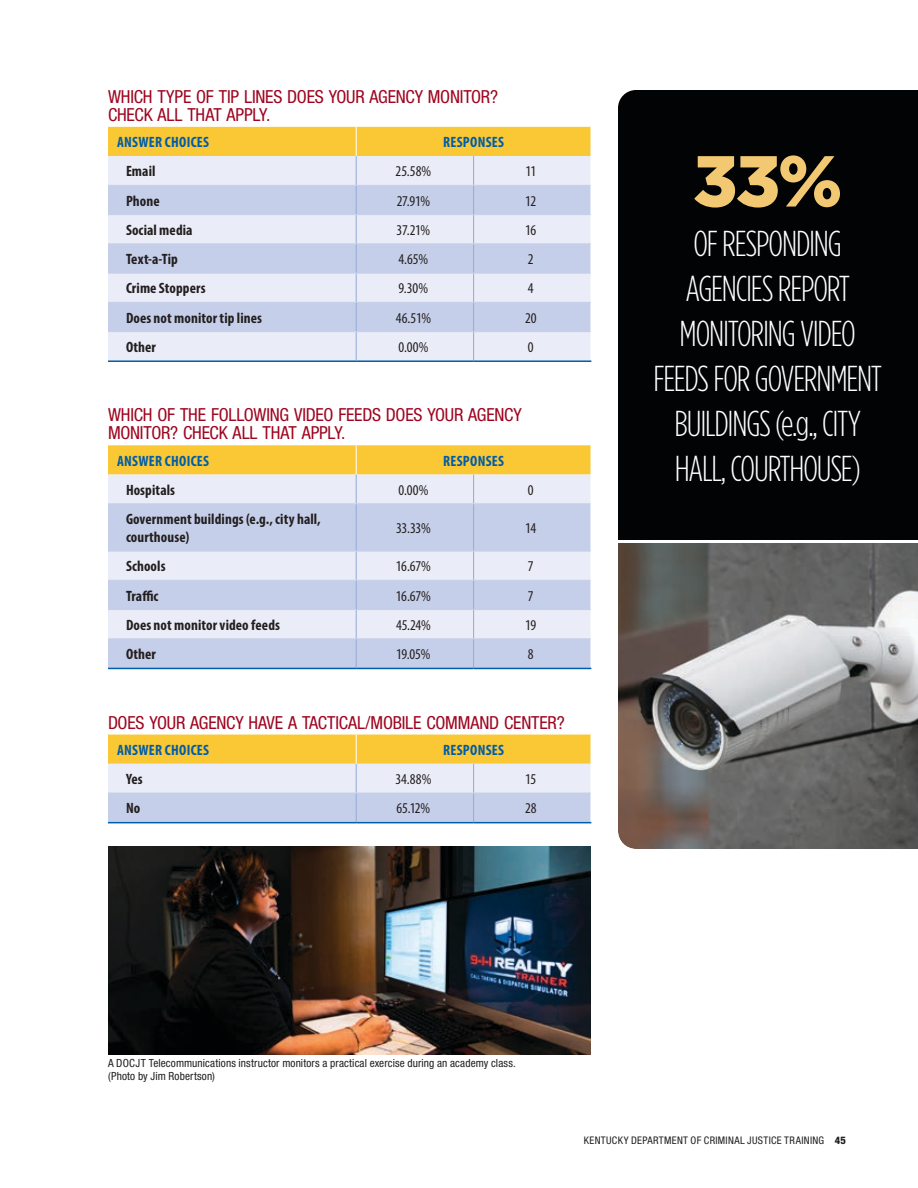
<style>
.page{position:relative;width:918px;height:1188px;background:#fff}
.page>*{position:absolute;margin:0;border:0;box-sizing:border-box;transform-origin:0 0}
.head_-_hel_bd_cond{font:900 72px "Gotham";color:#f2c972}
.body_-_no_indent{font:300 36px/45px "Gotham Condensed";letter-spacing:-.035em;color:#fff;text-align:center}
.pull_quote_-_hel_con{font:condensed 18px/18px "Helvetica Neue LT Std";letter-spacing:-.015em;color:#9e0520}
.table_text_descripti{font:700 condensed 15px/18px "Myriad Pro";letter-spacing:.005em;color:#231f20}
.table_text_cell{font:condensed 15px "Myriad Pro";letter-spacing:-.015em;color:#231f20}
.table_text_head_blue{font:700 condensed 15px "Myriad Pro";letter-spacing:.02em;color:#005daa}
.t1{font:condensed 11.25px "Helvetica Neue LT Std";letter-spacing:.01em;color:#231f20}
.t2{font:condensed 10.5px "Helvetica Neue LT Std";letter-spacing:.03em;color:#231f20}
.s1{font-weight:800}
</style>
<div class="page">
<div style="left:618px;top:90px;width:300px;height:448px;background:#020304"></div>
<svg style="left:618px;top:538px;width:300px;height:311px"></svg>
<svg style="left:108px;top:127px;width:484px;height:235px"></svg>
<hr style="left:108px;top:185px;width:248px;height:1px;background:#c6cfe9">
<hr style="left:356px;top:185px;width:118px;height:1px;background:#c6cfe9">
<hr style="left:474px;top:185px;width:117px;height:1px;background:#c6cfe9">
<hr style="left:108px;top:214px;width:248px;height:1px;background:#c6cfe9">
<hr style="left:356px;top:214px;width:118px;height:1px;background:#c6cfe9">
<hr style="left:474px;top:214px;width:117px;height:1px;background:#c6cfe9">
<hr style="left:108px;top:243px;width:248px;height:1px;background:#c6cfe9">
<hr style="left:356px;top:243px;width:118px;height:1px;background:#c6cfe9">
<hr style="left:474px;top:243px;width:117px;height:1px;background:#c6cfe9">
<hr style="left:108px;top:273px;width:248px;height:1px;background:#c6cfe9">
<hr style="left:356px;top:273px;width:118px;height:1px;background:#c6cfe9">
<hr style="left:474px;top:273px;width:117px;height:1px;background:#c6cfe9">
<hr style="left:108px;top:302px;width:248px;height:1px;background:#c6cfe9">
<hr style="left:356px;top:302px;width:118px;height:1px;background:#c6cfe9">
<hr style="left:474px;top:302px;width:117px;height:1px;background:#c6cfe9">
<hr style="left:108px;top:331px;width:248px;height:1px;background:#c6cfe9">
<hr style="left:356px;top:331px;width:118px;height:1px;background:#c6cfe9">
<hr style="left:474px;top:331px;width:117px;height:1px;background:#c6cfe9">
<hr style="left:108px;top:360px;width:248px;height:2px;background:#005daa">
<hr style="left:356px;top:360px;width:118px;height:2px;background:#005daa">
<hr style="left:474px;top:360px;width:117px;height:2px;background:#005daa">
<div style="left:108px;top:504px;width:483px;height:47px;background:#c6cfe9"></div>
<hr style="left:356px;top:504px;width:1px;height:47px;background:#95aad6">
<hr style="left:473px;top:504px;width:1px;height:47px;background:#95aad6">
<svg style="left:108px;top:445px;width:483px;height:58px"></svg>
<svg style="left:108px;top:552px;width:484px;height:118px"></svg>
<hr style="left:108px;top:503px;width:248px;height:1px;background:#c6cfe9">
<hr style="left:356px;top:503px;width:118px;height:1px;background:#c6cfe9">
<hr style="left:474px;top:503px;width:117px;height:1px;background:#c6cfe9">
<hr style="left:108px;top:551px;width:248px;height:1px;background:#c6cfe9">
<hr style="left:356px;top:551px;width:118px;height:1px;background:#c6cfe9">
<hr style="left:474px;top:551px;width:117px;height:1px;background:#c6cfe9">
<hr style="left:108px;top:580px;width:248px;height:1px;background:#c6cfe9">
<hr style="left:356px;top:580px;width:118px;height:1px;background:#c6cfe9">
<hr style="left:474px;top:580px;width:117px;height:1px;background:#c6cfe9">
<hr style="left:108px;top:609px;width:248px;height:1px;background:#c6cfe9">
<hr style="left:356px;top:609px;width:118px;height:1px;background:#c6cfe9">
<hr style="left:474px;top:609px;width:117px;height:1px;background:#c6cfe9">
<hr style="left:108px;top:638px;width:248px;height:1px;background:#c6cfe9">
<hr style="left:356px;top:638px;width:118px;height:1px;background:#c6cfe9">
<hr style="left:474px;top:638px;width:117px;height:1px;background:#c6cfe9">
<hr style="left:108px;top:668px;width:248px;height:1px;background:#005daa">
<hr style="left:356px;top:668px;width:118px;height:1px;background:#005daa">
<hr style="left:474px;top:668px;width:117px;height:1px;background:#005daa">
<svg style="left:108px;top:735px;width:484px;height:89px"></svg>
<hr style="left:108px;top:793px;width:248px;height:1px;background:#c6cfe9">
<hr style="left:356px;top:793px;width:118px;height:1px;background:#c6cfe9">
<hr style="left:474px;top:793px;width:117px;height:1px;background:#c6cfe9">
<hr style="left:108px;top:822px;width:248px;height:1px;background:#005daa">
<hr style="left:356px;top:822px;width:118px;height:1px;background:#005daa">
<hr style="left:474px;top:822px;width:117px;height:1px;background:#005daa">
<img style="left:108px;top:846px;width:483px;height:208px">
<p class="pull_quote_-_hel_con" style="left:108px;top:87px;width:392px">WHICH TYPE OF TIP LINES DOES YOUR AGENCY MONITOR?<br>CHECK ALL THAT APPLY.</p>
<p class="table_text_head_blue" style="left:117px;top:133px;width:93px">ANSWER CHOICES</p>
<p class="table_text_head_blue" style="left:443px;top:133px;width:62px">RESPONSES</p>
<p class="table_text_descripti" style="left:126px;top:162px;width:31px">Email</p>
<p class="table_text_cell" style="left:396px;top:162px;width:37px">25.58%</p>
<p class="table_text_cell" style="left:525px;top:162px;width:12px">11</p>
<p class="table_text_descripti" style="left:126px;top:191px;width:35px">Phone</p>
<p class="table_text_cell" style="left:397px;top:192px;width:35px">27.91%</p>
<p class="table_text_cell" style="left:525px;top:192px;width:13px">12</p>
<p class="table_text_descripti" style="left:126px;top:221px;width:68px">Social media</p>
<p class="table_text_cell" style="left:397px;top:221px;width:35px">37.21%</p>
<p class="table_text_cell" style="left:525px;top:221px;width:13px">16</p>
<p class="table_text_descripti" style="left:126px;top:250px;width:53px">Text-a-Tip</p>
<p class="table_text_cell" style="left:399px;top:250px;width:31px">4.65%</p>
<p class="table_text_cell" style="left:528px;top:250px;width:7px">2</p>
<p class="table_text_descripti" style="left:126px;top:279px;width:81px">Crime Stoppers</p>
<p class="table_text_cell" style="left:399px;top:279px;width:31px">9.30%</p>
<p class="table_text_cell" style="left:528px;top:279px;width:7px">4</p>
<p class="table_text_descripti" style="left:126px;top:308px;width:138px">Does not monitor tip lines</p>
<p class="table_text_cell" style="left:396px;top:309px;width:37px">46.51%</p>
<p class="table_text_cell" style="left:525px;top:309px;width:13px">20</p>
<p class="table_text_descripti" style="left:126px;top:338px;width:31px">Other</p>
<p class="table_text_cell" style="left:398px;top:338px;width:32px">0.00%</p>
<p class="table_text_cell" style="left:528px;top:338px;width:7px">0</p>
<p class="pull_quote_-_hel_con" style="left:108px;top:406px;width:415px">WHICH OF THE FOLLOWING VIDEO FEEDS DOES YOUR AGENCY<br>MONITOR? CHECK ALL THAT APPLY.</p>
<p class="table_text_head_blue" style="left:117px;top:451px;width:93px">ANSWER CHOICES</p>
<p class="table_text_head_blue" style="left:443px;top:451px;width:62px">RESPONSES</p>
<p class="table_text_descripti" style="left:126px;top:481px;width:51px">Hospitals</p>
<p class="table_text_cell" style="left:398px;top:481px;width:32px">0.00%</p>
<p class="table_text_cell" style="left:528px;top:481px;width:7px">0</p>
<p class="table_text_descripti" style="left:126px;top:510px;width:196px">Government buildings (e.g., city hall, courthouse)</p>
<p class="table_text_cell" style="left:396px;top:519px;width:36px">33.33%</p>
<p class="table_text_cell" style="left:525px;top:519px;width:13px">14</p>
<p class="table_text_descripti" style="left:126px;top:557px;width:41px">Schools</p>
<p class="table_text_cell" style="left:396px;top:557px;width:36px">16.67%</p>
<p class="table_text_cell" style="left:528px;top:557px;width:7px">7</p>
<p class="table_text_descripti" style="left:126px;top:586px;width:34px">Traffic</p>
<p class="table_text_cell" style="left:396px;top:587px;width:36px">16.67%</p>
<p class="table_text_cell" style="left:528px;top:587px;width:7px">7</p>
<p class="table_text_descripti" style="left:126px;top:616px;width:156px">Does not monitor video feeds</p>
<p class="table_text_cell" style="left:396px;top:616px;width:36px">45.24%</p>
<p class="table_text_cell" style="left:525px;top:616px;width:13px">19</p>
<p class="table_text_descripti" style="left:126px;top:645px;width:31px">Other</p>
<p class="table_text_cell" style="left:396px;top:645px;width:36px">19.05%</p>
<p class="table_text_cell" style="left:528px;top:645px;width:7px">8</p>
<p class="pull_quote_-_hel_con" style="left:108px;top:713px;width:458px">DOES YOUR AGENCY HAVE A TACTICAL/MOBILE COMMAND CENTER?</p>
<p class="table_text_head_blue" style="left:117px;top:740px;width:93px">ANSWER CHOICES</p>
<p class="table_text_head_blue" style="left:443px;top:740px;width:62px">RESPONSES</p>
<p class="table_text_descripti" style="left:126px;top:770px;width:18px">Yes</p>
<p class="table_text_cell" style="left:395px;top:770px;width:37px">34.88%</p>
<p class="table_text_cell" style="left:525px;top:770px;width:13px">15</p>
<p class="table_text_descripti" style="left:126px;top:799px;width:16px">No</p>
<p class="table_text_cell" style="left:396px;top:799px;width:35px">65.12%</p>
<p class="table_text_cell" style="left:525px;top:799px;width:13px">28</p>
<p class="head_-_hel_bd_cond" style="left:693px;top:131px;width:151px">33%</p>
<p class="body_-_no_indent" style="left:653px;top:221px;width:230px">OF RESPONDING<br>AGENCIES REPORT<br>MONITORING VIDEO<br>FEEDS FOR GOVERNMENT<br>BUILDINGS (e.g., CITY<br>HALL, COURTHOUSE)</p>
<p class="t1" style="left:108px;top:1056px;width:409px">A DOCJT Telecommunications instructor monitors a practical exercise during an academy class.</p>
<p class="t1" style="left:108px;top:1070px;width:109px">(Photo by Jim Robertson)</p>
<p class="t2" style="left:584px;top:1134px;width:264px">KENTUCKY DEPARTMENT OF CRIMINAL JUSTICE TRAINING <span class="s1">45</span></p>
</div>
